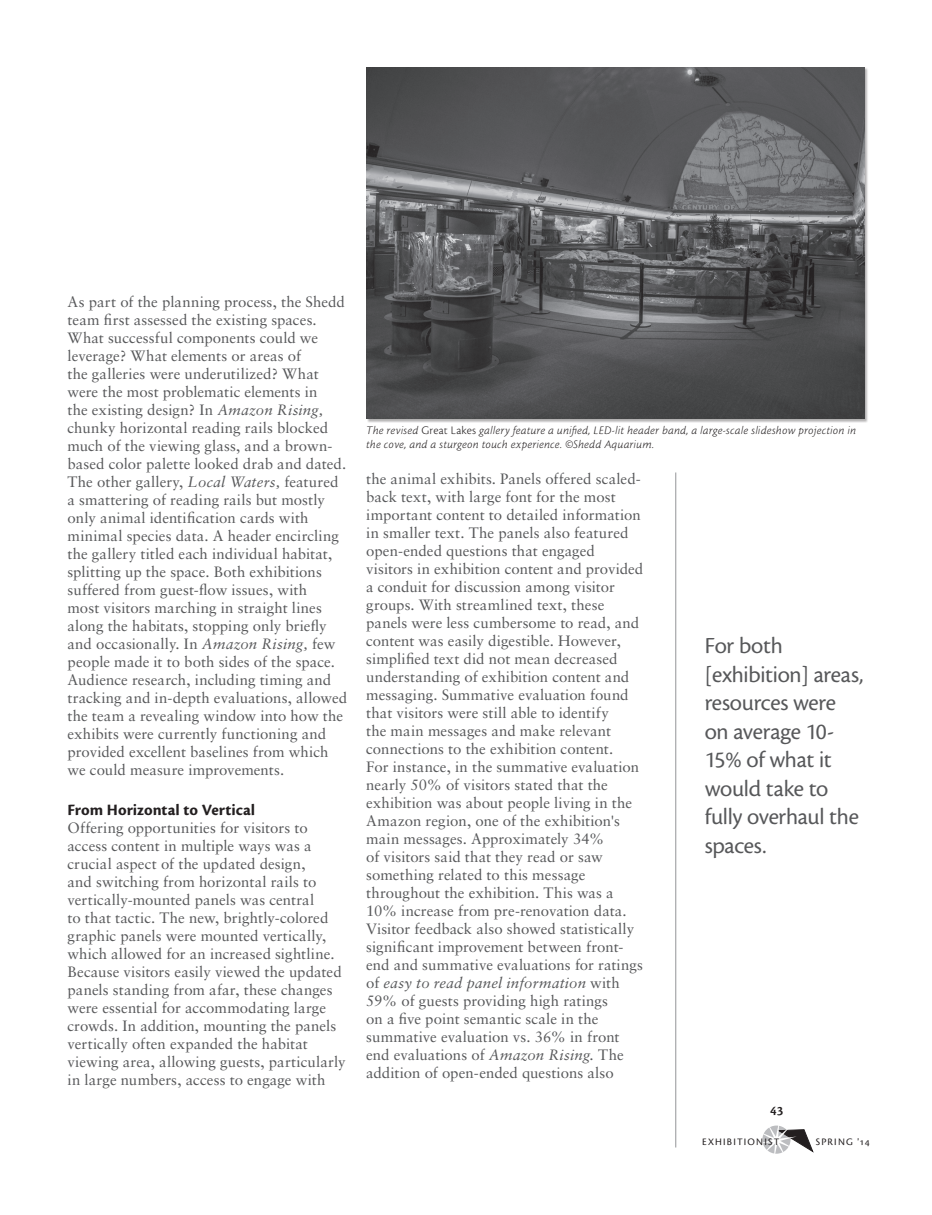
<style>
.page{position:relative;width:932px;height:1215px;background:#fff}
.page>*{position:absolute;margin:0;border:0;box-sizing:border-box;transform-origin:0 0}
.t1{font:24px/28.5px "Cronos MM 408 16";letter-spacing:-.01em;color:#57585a}
.t2{font:16.5px "Cronos MM 700 11";color:#231f20}
.t3{font:15px/18px "Sabon";letter-spacing:.005em;color:#57585a}
.t4{font:13.5px "Cronos MM 574 9";color:#231f20}
.t5{font:12px/14.4px "Cronos MM It 250 8";letter-spacing:.02em;color:#231f20}
.t6{font:10.35px "Cronos MM SC 408 9";letter-spacing:.12em;color:#231f20}
.s1{font-style:italic}
.s2{font-family:"Cronos MM 250 8"}
</style>
<div class="page">
<svg style="left:762px;top:1125px;width:51px;height:29px"></svg>
<hr style="left:675px;top:472px;width:1px;height:676px;background:#939598">
<img style="left:366px;top:68px;width:498px;height:351px">
<p class="t3" style="left:68px;top:293px;width:281px">As part of the planning process, the Shedd team first assessed the existing spaces.<br>What successful components could we leverage? What elements or areas of<br>the galleries were underutilized? What were the most problematic elements in<br>the existing design? In <span class="s1">Amazon Rising, </span>chunky horizontal reading rails blocked much of the viewing glass, and a brown&shy;based color palette looked drab and dated.<br>The other gallery, <span class="s1">Local Waters,</span> featured a smattering of reading rails but mostly only animal identification cards with minimal species data. A header encircling the gallery titled each individual habitat, splitting up the space. Both exhibitions suffered from guest-flow issues, with<br>most visitors marching in straight lines along the habitats, stopping only briefly and occasionally. In <span class="s1">Amazon Rising,</span> few people made it to both sides of the space.<br>Audience research, including timing and tracking and in-depth evaluations, allowed the team a revealing window into how the exhibits were currently functioning and provided excellent baselines from which we could measure improvements.</p>
<p class="t2" style="left:68px;top:801px;width:189px">From Horizontal to Vertical</p>
<p class="t3" style="left:68px;top:818px;width:279px">Offering opportunities for visitors to access content in multiple ways was a crucial aspect of the updated design,<br>and switching from horizontal rails to vertically-mounted panels was central<br>to that tactic. The new, brightly-colored graphic panels were mounted vertically, which allowed for an increased sightline.<br>Because visitors easily viewed the updated panels standing from afar, these changes were essential for accommodating large crowds. In addition, mounting the panels vertically often expanded the habitat viewing area, allowing guests, particularly in large numbers, access to engage with</p>
<p class="t5" style="left:366px;top:423px;width:491px">The revised <span class="s2">Great Lakes</span> gallery feature a unified, LED-lit header band, a large-scale slideshow projection in the cove, and a sturgeon touch experience. ©Shedd Aquarium.</p>
<p class="t3" style="left:366px;top:470px;width:278px">the animal exhibits. Panels offered scaled&shy;back text, with large font for the most important content to detailed information in smaller text. The panels also featured open-ended questions that engaged visitors in exhibition content and provided a conduit for discussion among visitor groups. With streamlined text, these panels were less cumbersome to read, and content was easily digestible. However, simplified text did not mean decreased understanding of exhibition content and messaging. Summative evaluation found that visitors were still able to identify<br>the main messages and make relevant connections to the exhibition content.<br>For instance, in the summative evaluation nearly 50% of visitors stated that the exhibition was about people living in the Amazon region, one of the exhibition's main messages. Approximately 34%<br>of visitors said that they read or saw something related to this message throughout the exhibition. This was a 10% increase from pre-renovation data.<br>Visitor feedback also showed statistically significant improvement between front&shy;end and summative evaluations for ratings of <span class="s1">easy to read panel information</span> with 59% of guests providing high ratings<br>on a five point semantic scale in the summative evaluation vs. 36% in front end evaluations of <span class="s1">Amazon Rising.</span> The addition of open-ended questions also</p>
<h1 class="t1" style="left:704px;top:632px;width:160px">For both [exhibition] areas, resources were on average 10-<br>15% of what it would take to fully overhaul the spaces.</h1>
<p class="t4" style="left:770px;top:1104px;width:15px">43</p>
<p class="t6" style="left:702px;top:1136px;width:79px">EXHIBITIONIST</p>
<p class="t6" style="left:815px;top:1136px;width:55px">SPRING '14</p>
</div>
